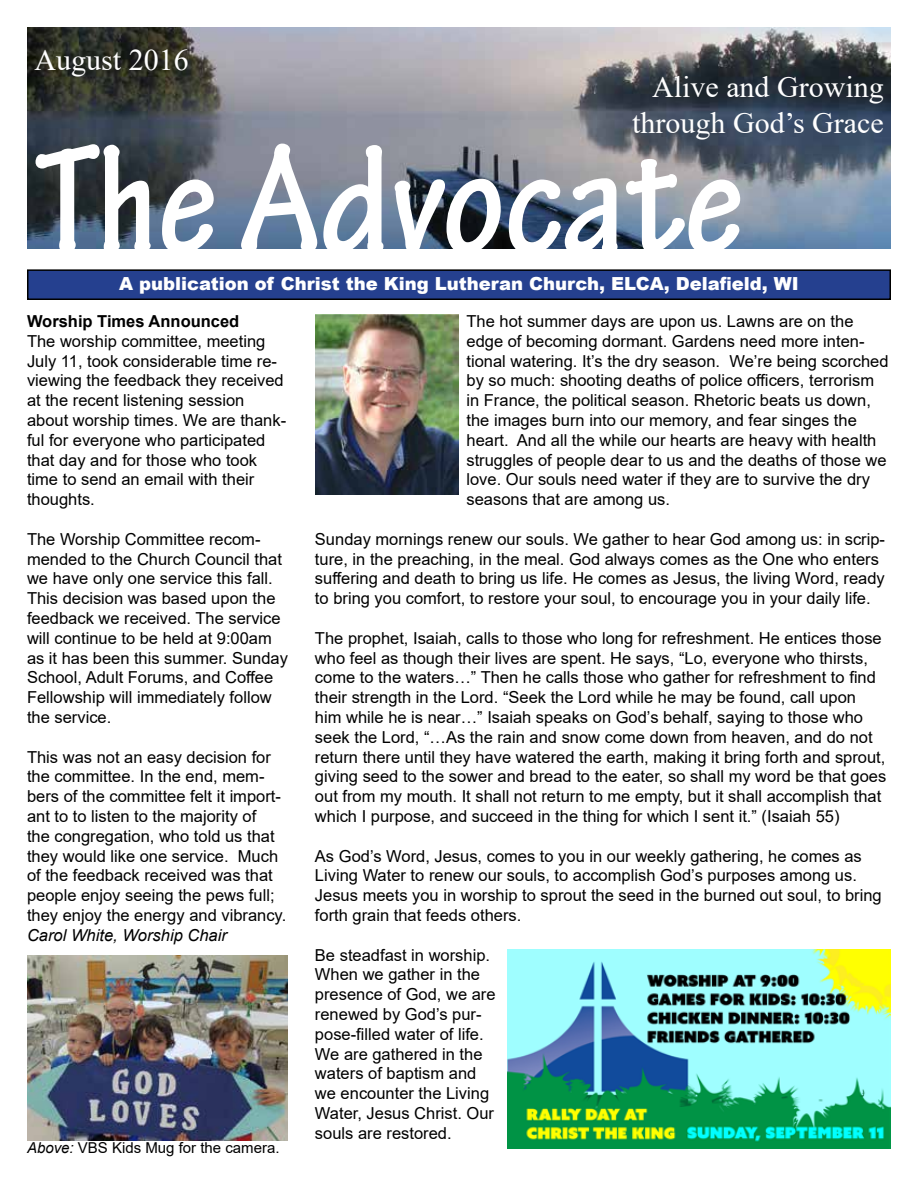
<style>
.page{position:relative;width:918px;height:1188px;background:#fff}
.page>*{position:absolute;margin:0;border:0;box-sizing:border-box;transform-origin:0 0}
.t1{font:700 condensed 162px "Tekton Pro";letter-spacing:-.005em;color:#fff}
.t2{font:30px/36px "Times New Roman";color:#fff;text-align:right}
.t3{font:900 18px "Arial";color:#fff}
.t4{font:16.5px/19.8px "Arial";color:#000}
.t5{font:italic 16.5px "Arial";color:#000}
.t6{font:700 16.5px "Arial";color:#000}
.t7{font:15px "Arial";color:#000}
.s1{font-style:italic}
</style>
<div class="page">
<img style="left:27px;top:27px;width:864px;height:221px">
<img style="left:508px;top:949px;width:383px;height:200px">
<img style="left:315px;top:315px;width:144px;height:180px">
<img style="left:27px;top:955px;width:261px;height:186px">
<div style="left:28px;top:270px;width:862px;height:29px;background:#25408f"></div>
<div style="left:27px;top:269px;width:864px;height:31px;border:2px solid #000"></div>
<h2 class="t2" style="left:35px;top:41px;width:156px">August 2016</h2>
<h2 class="t2" style="left:632px;top:68px;width:253px">Alive and Growing through God’s Grace</h2>
<h1 class="t1" style="left:36px;top:106px;width:710px">The Advocate</h1>
<p class="t3" style="left:119px;top:271px;width:681px">A publication of Christ the King Lutheran Church, ELCA, Delafield, WI</p>
<p class="t6" style="left:27px;top:310px;width:214px">Worship Times Announced</p>
<p class="t4" style="left:27px;top:331px;width:261px">The worship committee, meeting<br>July 11, took considerable time re&shy;viewing the feedback they received at the recent listening session about worship times. We are thank&shy;ful for everyone who participated that day and for those who took time to send an email with their thoughts.</p>
<p class="t4" style="left:27px;top:529px;width:262px">The Worship Committee recom&shy;mended to the Church Council that we have only one service this fall.<br>This decision was based upon the feedback we received. The service will continue to be held at 9:00am as it has been this summer. Sunday<br>School, Adult Forums, and Coffee<br>Fellowship will immediately follow the service.</p>
<p class="t4" style="left:27px;top:747px;width:261px">This was not an easy decision for the committee. In the end, mem&shy;bers of the committee felt it import&shy;ant to to listen to the majority of<br>the congregation, who told us that they would like one service. Much of the feedback received was that people enjoy seeing the pews full; they enjoy the energy and vibrancy.</p>
<p class="t5" style="left:27px;top:924px;width:201px">Carol White, Worship Chair</p>
<p class="t7" style="left:27px;top:1137px;width:254px"><span class="s1">Above:</span> VBS Kids Mug for the camera.</p>
<p class="t4" style="left:466px;top:311px;width:424px">The hot summer days are upon us. Lawns are on the edge of becoming dormant. Gardens need more inten&shy;tional watering. It’s the dry season. We’re being scorched by so much: shooting deaths of police officers, terrorism in France, the political season. Rhetoric beats us down, the images burn into our memory, and fear singes the heart. And all the while our hearts are heavy with health struggles of people dear to us and the deaths of those we love. Our souls need water if they are to survive the dry seasons that are among us.</p>
<p class="t4" style="left:315px;top:529px;width:572px">Sunday mornings renew our souls. We gather to hear God among us: in scrip&shy;ture, in the preaching, in the meal. God always comes as the One who enters suffering and death to bring us life. He comes as Jesus, the living Word, ready to bring you comfort, to restore your soul, to encourage you in your daily life.</p>
<p class="t4" style="left:315px;top:628px;width:573px">The prophet, Isaiah, calls to those who long for refreshment. He entices those who feel as though their lives are spent. He says, “Lo, everyone who thirsts, come to the waters…” Then he calls those who gather for refreshment to find their strength in the Lord. “Seek the Lord while he may be found, call upon him while he is near…” Isaiah speaks on God’s behalf, saying to those who seek the Lord, “…As the rain and snow come down from heaven, and do not return there until they have watered the earth, making it bring forth and sprout, giving seed to the sower and bread to the eater, so shall my word be that goes out from my mouth. It shall not return to me empty, but it shall accomplish that which I purpose, and succeed in the thing for which I sent it.” (Isaiah 55)</p>
<p class="t4" style="left:315px;top:846px;width:568px">As God’s Word, Jesus, comes to you in our weekly gathering, he comes as Living Water to renew our souls, to accomplish God’s purposes among us.<br>Jesus meets you in worship to sprout the seed in the burned out soul, to bring forth grain that feeds others.</p>
<p class="t4" style="left:315px;top:945px;width:182px">Be steadfast in worship.<br>When we gather in the presence of God, we are renewed by God’s pur&shy;pose-filled water of life.<br>We are gathered in the waters of baptism and we encounter the Living<br>Water, Jesus Christ. Our souls are restored.</p>
</div>
